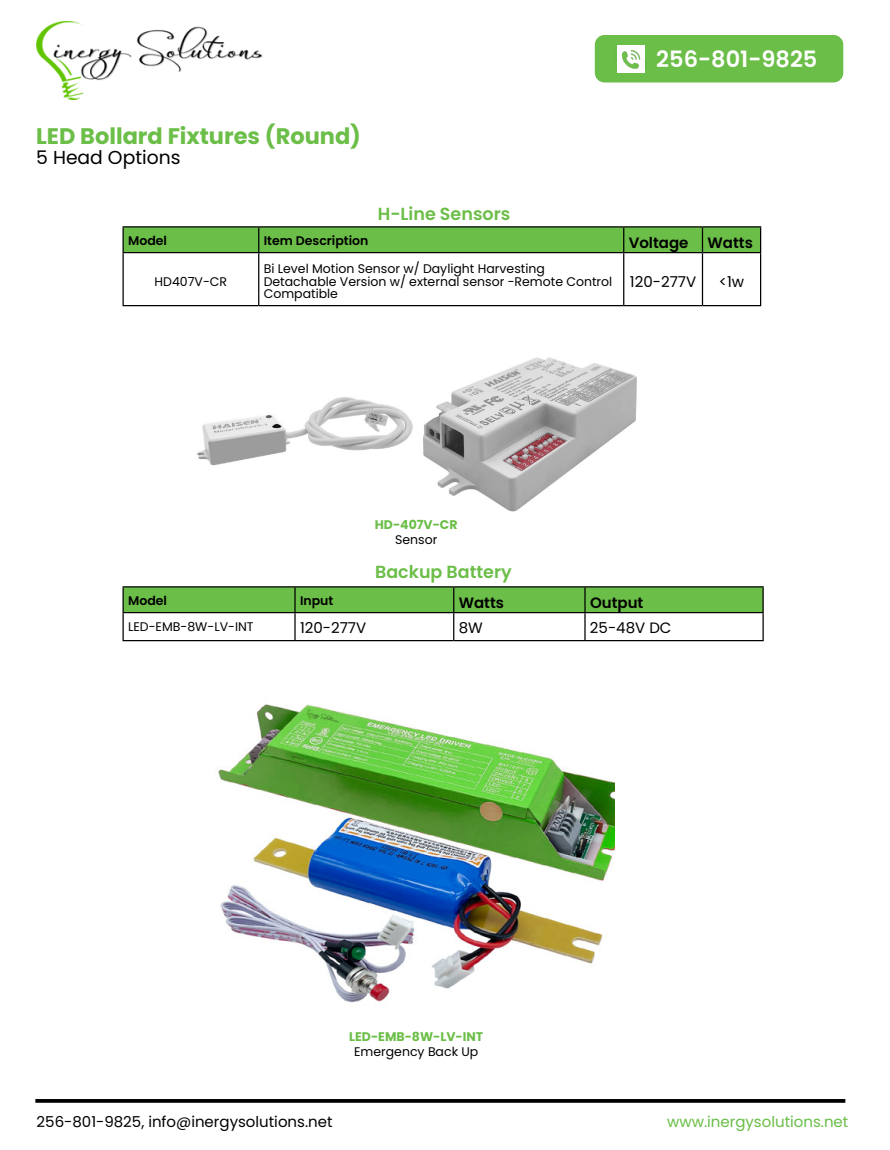
<style>
.page{position:relative;width:890px;height:1150px;background:#fff}
.page>*{position:absolute;margin:0;border:0;box-sizing:border-box;transform-origin:0 0}
.t1{font:700 22.5px "Poppins";color:#6bbe47}
.t2{font:600 22.5px "Poppins";color:#fff}
.t3{font:18.75px "Poppins";color:#000}
.t4{font:600 17.5px "Poppins";color:#6bbe47}
.t5{font:15px "Poppins";color:#000}
.t6{font:15px "Poppins";color:#68bd46}
.t7{font:600 15px "Poppins";color:#000}
.t8{font:12.5px/12.5px "Poppins";color:#000}
.t9{font:600 12.5px "Poppins";color:#000}
.t10{font:700 12.5px "Poppins";color:#6bbe47}
</style>
<div class="page">
<img style="left:218px;top:704px;width:396px;height:299px">
<img style="left:423px;top:357px;width:214px;height:155px">
<div style="left:595px;top:35px;width:248px;height:47px;background:#6bbe47;border-radius:10px"></div>
<img style="left:617px;top:45px;width:27px;height:27px">
<img style="left:36px;top:22px;width:226px;height:77px">
<svg style="left:35px;top:1099px;width:810px;height:4px;background:#0f0f0f"></svg>
<img style="left:621px;top:49px;width:21px;height:1px">
<img style="left:617px;top:50px;width:28px;height:18px">
<hr style="left:122px;top:226px;width:137px;height:2px;background:#000">
<hr style="left:122px;top:227px;width:2px;height:25px;background:#000">
<hr style="left:259px;top:226px;width:365px;height:2px;background:#000">
<hr style="left:624px;top:226px;width:78px;height:2px;background:#000">
<hr style="left:702px;top:226px;width:59px;height:2px;background:#000">
<div style="left:123px;top:227px;width:638px;height:25px;background:#6bbe47"></div>
<hr style="left:122px;top:252px;width:137px;height:1px;background:#000">
<hr style="left:122px;top:253px;width:2px;height:52px;background:#000">
<hr style="left:259px;top:252px;width:365px;height:1px;background:#000">
<hr style="left:258px;top:253px;width:1px;height:52px;background:#000">
<hr style="left:624px;top:252px;width:78px;height:1px;background:#000">
<hr style="left:623px;top:253px;width:1px;height:52px;background:#000">
<hr style="left:702px;top:252px;width:59px;height:1px;background:#000">
<hr style="left:702px;top:253px;width:1px;height:52px;background:#000">
<hr style="left:760px;top:253px;width:1px;height:52px;background:#000">
<hr style="left:122px;top:305px;width:137px;height:1px;background:#000">
<hr style="left:259px;top:305px;width:365px;height:1px;background:#000">
<hr style="left:624px;top:305px;width:78px;height:1px;background:#000">
<hr style="left:702px;top:305px;width:59px;height:1px;background:#000">
<hr style="left:122px;top:586px;width:173px;height:2px;background:#000">
<hr style="left:122px;top:587px;width:2px;height:25px;background:#000">
<hr style="left:295px;top:586px;width:159px;height:2px;background:#000">
<hr style="left:454px;top:586px;width:131px;height:2px;background:#000">
<hr style="left:585px;top:586px;width:179px;height:2px;background:#000">
<hr style="left:762px;top:587px;width:2px;height:25px;background:#000">
<hr style="left:122px;top:612px;width:173px;height:1px;background:#000">
<hr style="left:122px;top:613px;width:2px;height:27px;background:#000">
<svg style="left:123px;top:587px;width:640px;height:53px"></svg>
<hr style="left:585px;top:612px;width:179px;height:1px;background:#000">
<hr style="left:584px;top:613px;width:2px;height:27px;background:#000">
<hr style="left:762px;top:613px;width:2px;height:27px;background:#000">
<hr style="left:122px;top:640px;width:173px;height:1px;background:#000">
<hr style="left:295px;top:640px;width:159px;height:1px;background:#000">
<hr style="left:454px;top:640px;width:131px;height:1px;background:#000">
<hr style="left:585px;top:640px;width:179px;height:1px;background:#000">
<img style="left:197px;top:397px;width:216px;height:69px">
<img style="left:305px;top:709px;width:35px;height:19px">
<h1 class="t1" style="left:36px;top:123px;width:326px">LED Bollard Fixtures (Round)</h1>
<h2 class="t3" style="left:36px;top:146px;width:146px">5 Head Options</h2>
<h3 class="t4" style="left:378px;top:203px;width:134px">H-Line Sensors</h3>
<h1 class="t2" style="left:656px;top:46px;width:163px">256-801-9825</h1>
<p class="t9" style="left:128px;top:233px;width:40px">Model</p>
<p class="t9" style="left:264px;top:233px;width:106px">Item Description</p>
<p class="t7" style="left:629px;top:234px;width:61px">Voltage</p>
<p class="t7" style="left:708px;top:234px;width:47px">Watts</p>
<p class="t8" style="left:155px;top:275px;width:74px">HD407V-CR</p>
<p class="t8" style="left:264px;top:263px;width:350px">Bi Level Motion Sensor w/ Daylight Harvesting<br>Detachable Version w/ external sensor -Remote Control<br>Compatible</p>
<p class="t5" style="left:630px;top:273px;width:68px">120-277V</p>
<p class="t5" style="left:719px;top:273px;width:27px">&lt;1w</p>
<p class="t10" style="left:375px;top:518px;width:84px">HD-407V-CR</p>
<p class="t8" style="left:395px;top:534px;width:44px">Sensor</p>
<h3 class="t4" style="left:375px;top:562px;width:138px">Backup Battery</h3>
<p class="t9" style="left:128px;top:593px;width:40px">Model</p>
<p class="t9" style="left:300px;top:593px;width:35px">Input</p>
<p class="t7" style="left:459px;top:594px;width:47px">Watts</p>
<p class="t7" style="left:590px;top:594px;width:55px">Output</p>
<p class="t8" style="left:128px;top:620px;width:127px">LED-EMB-8W-LV-INT</p>
<p class="t5" style="left:300px;top:619px;width:68px">120-277V</p>
<p class="t5" style="left:459px;top:619px;width:26px">8W</p>
<p class="t5" style="left:590px;top:619px;width:83px">25-48V DC</p>
<p class="t10" style="left:349px;top:1029px;width:136px">LED-EMB-8W-LV-INT</p>
<p class="t8" style="left:354px;top:1045px;width:126px">Emergency Back Up</p>
<p class="t5" style="left:37px;top:1113px;width:297px">256-801-9825, info@inergysolutions.net</p>
<p class="t6" style="left:667px;top:1113px;width:183px">www.inergysolutions.net</p>
</div>
